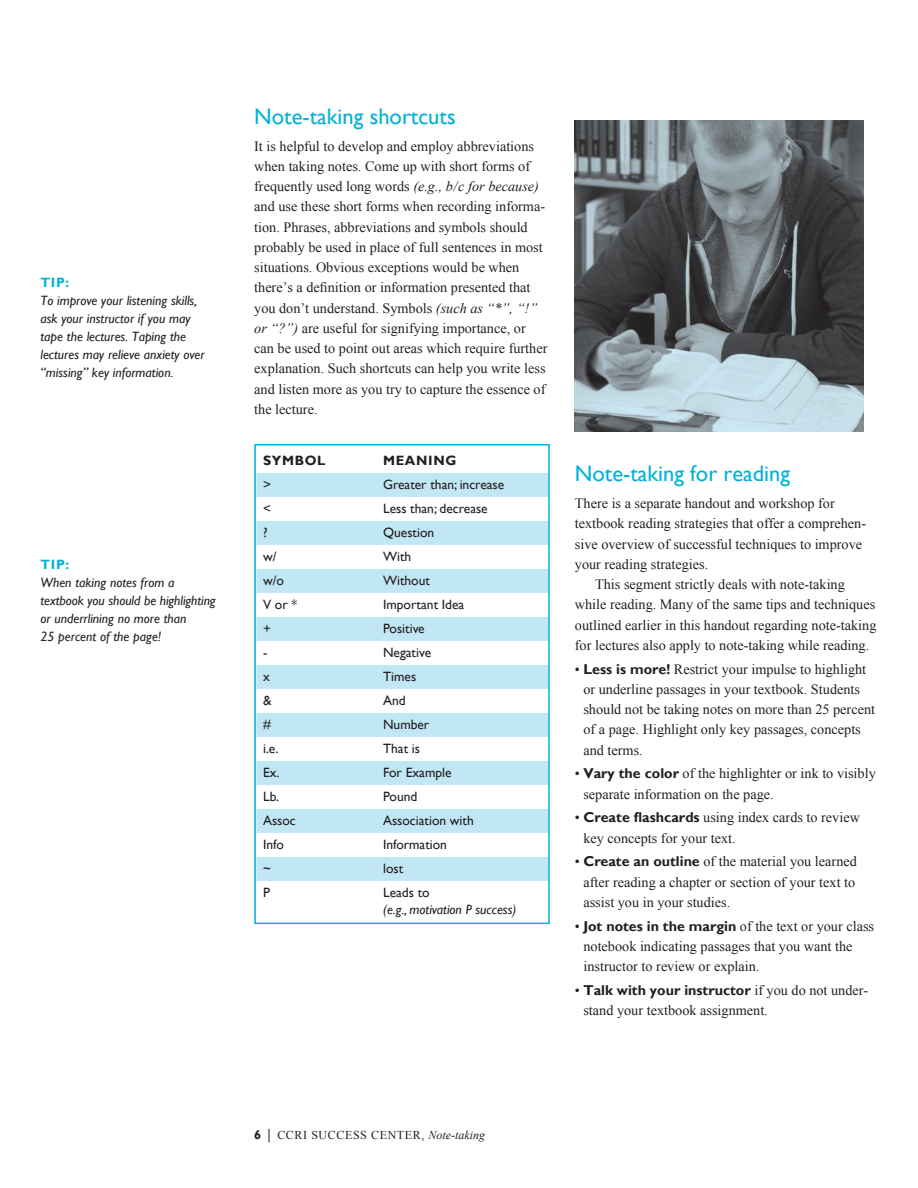
<style>
.page{position:relative;width:918px;height:1188px;background:#fff}
.page>*{position:absolute;margin:0;border:0;box-sizing:border-box;transform-origin:0 0}
.t1{font:22.5px "Gill Sans";color:#00b2d9}
.t2{font:14.25px/20.2px "Times New Roman";color:#231f20}
.t3{font:700 14.25px "Gill Sans";color:#231f20}
.t4{font:italic 13.5px/18px "Gill Sans";color:#231f20}
.t5{font:13.5px "Gill Sans";color:#231f20}
.t6{font:700 13.5px "Gill Sans";letter-spacing:.05em;color:#231f20}
.t7{font:700 13.5px "Gill Sans";letter-spacing:.05em;color:#00b2d9}
.t8{font:12px "Times New Roman";letter-spacing:.05em;color:#231f20}
.s1{font-style:italic}
.s2{font-family:"Gill Sans";font-weight:700}
.s3{font-family:"Times New Roman";font-weight:400}
.s4{font-family:"Gill Sans";font-weight:700;font-size:12.75px}
.s5{font-family:"Gill Sans";font-size:14.7px}
</style>
<div class="page">
<img style="left:574px;top:120px;width:290px;height:312px">
<div style="left:256px;top:473px;width:292px;height:24px;background:#c2e7f4"></div>
<div style="left:256px;top:521px;width:292px;height:24px;background:#c2e7f4"></div>
<div style="left:256px;top:569px;width:292px;height:24px;background:#c2e7f4"></div>
<div style="left:256px;top:617px;width:292px;height:24px;background:#c2e7f4"></div>
<div style="left:256px;top:665px;width:292px;height:24px;background:#c2e7f4"></div>
<div style="left:256px;top:713px;width:292px;height:24px;background:#c2e7f4"></div>
<div style="left:256px;top:761px;width:292px;height:24px;background:#c2e7f4"></div>
<div style="left:256px;top:809px;width:292px;height:24px;background:#c2e7f4"></div>
<div style="left:256px;top:857px;width:292px;height:24px;background:#c2e7f4"></div>
<div style="left:254px;top:444px;width:296px;height:480px;border:2px solid #00b2d9"></div>
<p class="t7" style="left:40px;top:274px;width:30px">TIP:</p>
<p class="t4" style="left:40px;top:291px;width:166px">To improve your listening skills, ask your instructor if you may tape the lectures. Taping the lectures may relieve anxiety over “missing” key information.</p>
<p class="t7" style="left:40px;top:556px;width:30px">TIP:</p>
<p class="t4" style="left:40px;top:573px;width:177px">When taking notes from a textbook you should be highlighting or underrlining no more than<br>25 percent of the page!</p>
<h1 class="t1" style="left:254px;top:103px;width:203px">Note-taking shortcuts</h1>
<p class="t2" style="left:254px;top:135px;width:295px">It is helpful to develop and employ abbreviations when taking notes. Come up with short forms of frequently used long words <span class="s1">(e.g., b/c for because) </span>and use these short forms when recording informa&shy;tion. Phrases, abbreviations and symbols should probably be used in place of full sentences in most situations. Obvious exceptions would be when there’s a definition or information presented that you don’t understand. Symbols <span class="s1">(such as “*”, “!” or “?”)</span> are useful for signifying importance, or can be used to point out areas which require further explanation. Such shortcuts can help you write less and listen more as you try to capture the essence of the lecture.</p>
<p class="t6" style="left:263px;top:452px;width:64px">SYMBOL</p>
<p class="t6" style="left:383px;top:452px;width:75px">MEANING</p>
<p class="t5" style="left:263px;top:477px;width:9px">&gt;</p>
<p class="t5" style="left:383px;top:477px;width:123px">Greater than; increase</p>
<p class="t5" style="left:263px;top:501px;width:9px">&lt;</p>
<p class="t5" style="left:383px;top:501px;width:106px">Less than; decrease</p>
<p class="t5" style="left:263px;top:525px;width:6px">?</p>
<p class="t5" style="left:383px;top:525px;width:53px">Question</p>
<p class="t5" style="left:263px;top:549px;width:15px">w/</p>
<p class="t5" style="left:383px;top:549px;width:30px">With</p>
<p class="t5" style="left:263px;top:573px;width:22px">w/o</p>
<p class="t5" style="left:383px;top:573px;width:48px">Without</p>
<p class="t5" style="left:263px;top:597px;width:36px">V or *</p>
<p class="t5" style="left:383px;top:597px;width:83px">Important Idea</p>
<p class="t5" style="left:263px;top:621px;width:9px">+</p>
<p class="t5" style="left:383px;top:621px;width:43px">Positive</p>
<p class="t5" style="left:263px;top:645px;width:6px">-</p>
<p class="t5" style="left:383px;top:645px;width:50px">Negative</p>
<p class="t5" style="left:263px;top:669px;width:8px">x</p>
<p class="t5" style="left:383px;top:669px;width:35px">Times</p>
<p class="t5" style="left:263px;top:693px;width:10px">&amp;</p>
<p class="t5" style="left:383px;top:693px;width:24px">And</p>
<p class="t5" style="left:263px;top:717px;width:9px">#</p>
<p class="t5" style="left:383px;top:717px;width:48px">Number</p>
<p class="t5" style="left:263px;top:741px;width:17px">i.e.</p>
<p class="t5" style="left:383px;top:741px;width:39px">That is</p>
<p class="t5" style="left:263px;top:765px;width:18px">Ex.</p>
<p class="t5" style="left:383px;top:765px;width:70px">For Example</p>
<p class="t5" style="left:263px;top:789px;width:18px">Lb.</p>
<p class="t5" style="left:383px;top:789px;width:36px">Pound</p>
<p class="t5" style="left:263px;top:813px;width:34px">Assoc</p>
<p class="t5" style="left:383px;top:813px;width:92px">Association with</p>
<p class="t5" style="left:263px;top:837px;width:22px">Info</p>
<p class="t5" style="left:383px;top:837px;width:65px">Information</p>
<p class="t5" style="left:263px;top:861px;width:9px">~</p>
<p class="t5" style="left:383px;top:861px;width:22px">lost</p>
<p class="t5" style="left:263px;top:885px;width:8px">P</p>
<p class="t5" style="left:383px;top:885px;width:48px">Leads to</p>
<p class="t4" style="left:383px;top:901px;width:135px">(e.g., motivation P success)</p>
<h1 class="t1" style="left:575px;top:461px;width:217px">Note-taking for reading</h1>
<p class="t2" style="left:575px;top:493px;width:293px">There is a separate handout and workshop for textbook reading strategies that offer a comprehen&shy;sive overview of successful techniques to improve your reading strategies.</p>
<p class="t2" style="left:575px;top:574px;width:303px;text-indent:20px">This segment strictly deals with note-taking while reading. Many of the same tips and techniques outlined earlier in this handout regarding note-taking for lectures also apply to note-taking while reading.</p>
<p class="t2" style="left:583px;top:659px;width:293px;text-indent:-9px">• <span class="s2">Less is more!</span> Restrict your impulse to highlight or underline passages in your textbook. Students should not be taking notes on more than 25 percent of a page. Highlight only key passages, concepts and terms.</p>
<p class="t2" style="left:583px;top:763px;width:294px;text-indent:-9px">• <span class="s2">Vary the color</span> of the highlighter or ink to visibly separate information on the page.</p>
<p class="t2" style="left:583px;top:807px;width:278px;text-indent:-9px">• <span class="s2">Create flashcards</span> using index cards to review key concepts for your text.</p>
<p class="t2" style="left:583px;top:851px;width:275px;text-align:justify;text-indent:-9px">• <span class="s2">Create an outline</span> of the material you learned after reading a chapter or section of your text to assist you in your studies.</p>
<p class="t2" style="left:583px;top:916px;width:292px;text-indent:-9px">• <span class="s2">Jot notes in the margin</span> of the text or your class notebook indicating passages that you want the instructor to review or explain.</p>
<p class="t3" style="left:575px;top:982px;width:295px"><span class="s3">•</span> Talk with your instructor <span class="s3">if you do not under-</span></p>
<p class="t2" style="left:583px;top:1000px;width:186px">stand your textbook assignment.</p>
<p class="t8" style="left:254px;top:1127px;width:233px"><span class="s4">6</span> <span class="s5">|</span> CCRI SUCCESS CENTER, <span class="s1">Note-taking</span></p>
</div>
